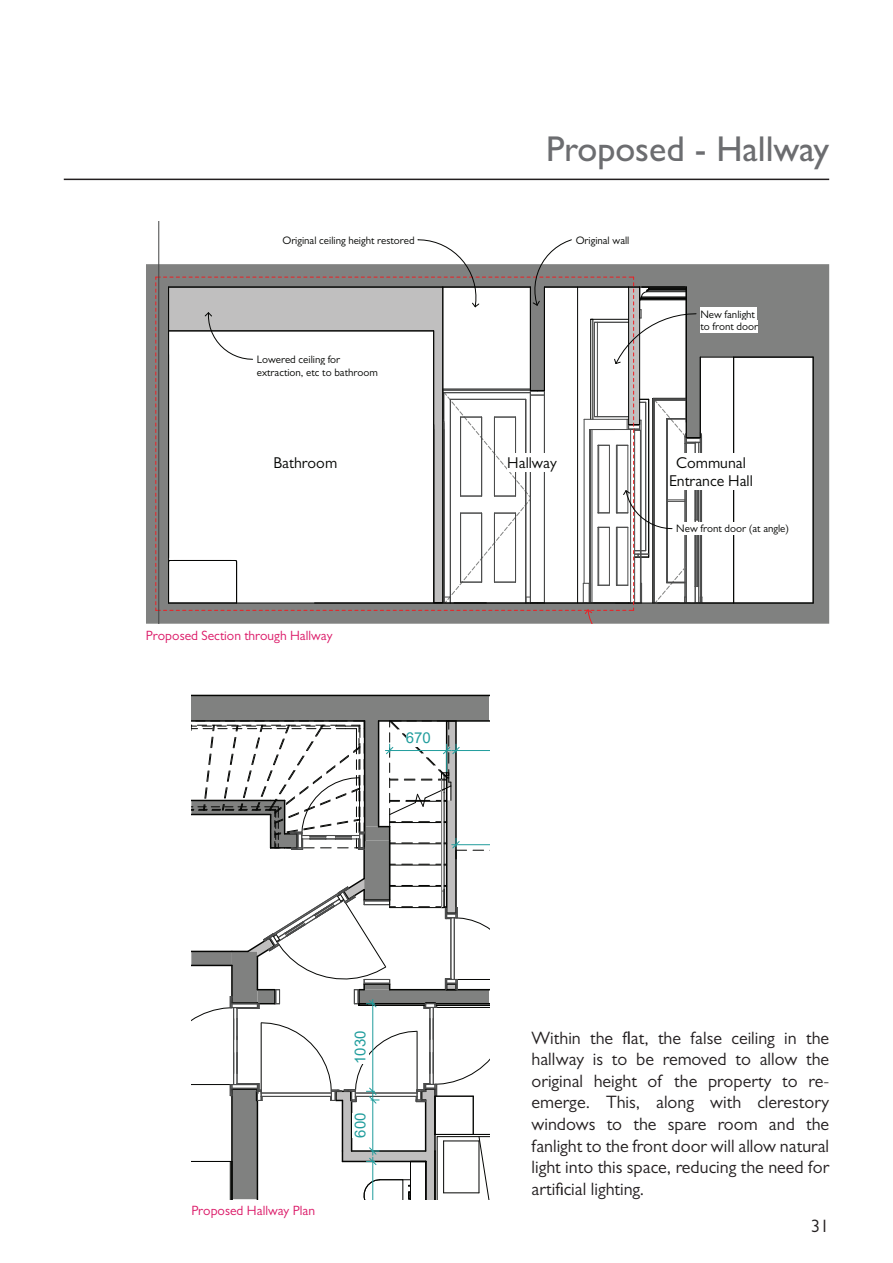
<style>
.page{position:relative;width:893px;height:1263px;background:#fff}
.page>*{position:absolute;margin:0;border:0;box-sizing:border-box;transform-origin:0 0}
.t1{font:500 36px "Gill Sans";color:#6c6d70}
.t2{font:18px/21.6px "Gill Sans";color:#231f20;text-align:justify}
.t3{font:18px "Gill Sans";color:#231f20}
.t4{font:15.75px/18.5px "Gill Sans";color:#040503;text-align:center}
.t5{font:15px "Arial";color:#219d9d}
.t6{font:15px "Arial";color:#040503}
.t7{font:13.5px "Gill Sans";color:#db1766}
.t8{font:10.8px/12.6px "Gill Sans";color:#040503}
</style>
<div class="page">
<hr style="left:64px;top:179px;width:765px;height:1px;background:#231f20">
<svg style="left:146px;top:264px;width:683px;height:360px"></svg>
<hr style="left:658px;top:602px;width:76px;height:1px;background:#040503">
<hr style="left:700px;top:357px;width:113px;height:1px;background:#040503">
<hr style="left:169px;top:603px;width:644px;height:1px;background:#040503">
<hr style="left:733px;top:357px;width:1px;height:246px;background:#040503">
<hr style="left:813px;top:357px;width:1px;height:246px;background:#040503">
<div style="left:676px;top:453px;width:74px;height:19px;background:#fff"></div>
<div style="left:669px;top:472px;width:84px;height:18px;background:#fff"></div>
<div style="left:700px;top:307px;width:57px;height:13px;background:#fff"></div>
<div style="left:700px;top:320px;width:58px;height:13px;background:#fff"></div>
<div style="left:676px;top:522px;width:113px;height:13px;background:#fff"></div>
<svg style="left:156px;top:239px;width:547px;height:385px"></svg>
<hr style="left:158px;top:221px;width:1px;height:403px;background:#434444">
<div style="left:191px;top:695px;width:298px;height:26px;background:#808180"></div>
<hr style="left:191px;top:695px;width:298px;height:1px;background:#040503">
<svg style="left:191px;top:720px;width:298px;height:480px"></svg>
<h1 class="t1" style="left:546px;top:128px;width:285px">Proposed - Hallway</h1>
<p class="t8" style="left:282px;top:234px;width:134px">Original ceiling height restored</p>
<p class="t8" style="left:576px;top:234px;width:55px">Original wall</p>
<p class="t8" style="left:257px;top:353px;width:123px">Lowered ceiling for extraction, etc to bathroom</p>
<p class="t8" style="left:700px;top:307px;width:59px">New fanlight to front door</p>
<p class="t4" style="left:274px;top:453px;width:65px">Bathroom</p>
<p class="t4" style="left:507px;top:453px;width:51px">Hallway</p>
<p class="t4" style="left:669px;top:453px;width:85px">Communal<br>Entrance Hall</p>
<p class="t7" style="left:146px;top:627px;width:188px">Proposed Section through Hallway</p>
<p class="t5" style="left:406px;top:727px;width:27px">670</p>
<p class="t8" style="left:676px;top:522px;width:114px">New front door (at angle)</p>
<p class="t7" style="left:191px;top:1203px;width:125px">Proposed Hallway Plan</p>
<p class="t5" style="left:350px;top:1064px;width:35px;rotate:-90deg">1030</p>
<p class="t5" style="left:350px;top:1138px;width:27px;rotate:-90deg">600</p>
<p class="t2" style="left:531px;top:1026px;width:299px">Within the flat, the false ceiling in the hallway is to be removed to allow the original height of the property to re&shy;emerge. This, along with clerestory windows to the spare room and the fanlight to the front door will allow natural light into this space, reducing the need for artificial lighting.</p>
<p class="t6" style="left:521px;top:1186px;width:62px">Bedroom</p>
<p class="t3" style="left:811px;top:1216px;width:19px">31</p>
</div>
